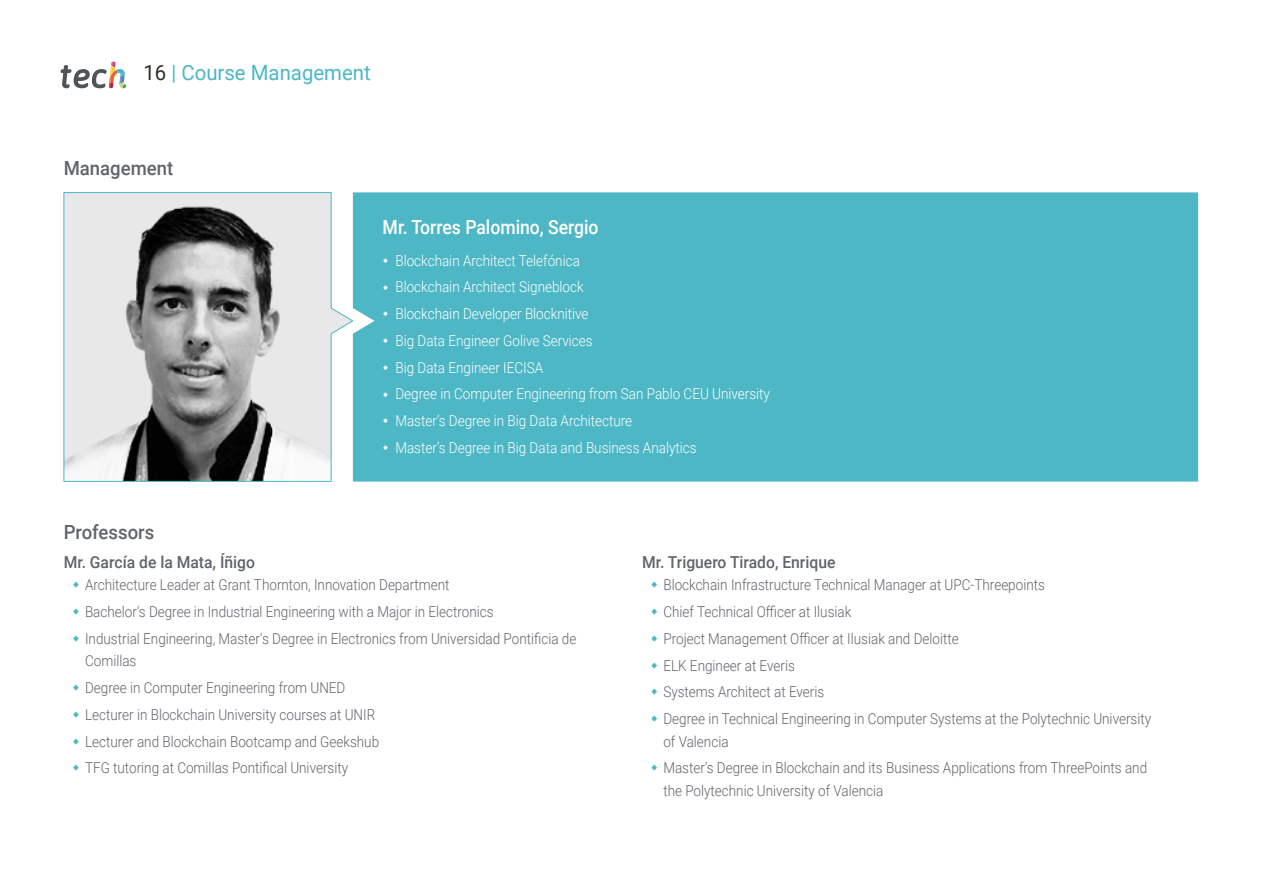
<style>
.page{position:relative;width:1263px;height:893px;background:#fff}
.page>*{position:absolute;margin:0;border:0;box-sizing:border-box;transform-origin:0 0}
.t1{font:21px "Roboto";color:#4db7c5}
.t2{font:500 19.5px "Roboto";color:#fff;scale:.9 1}
.t3{font:500 19.5px "Roboto";color:#61646a;scale:.95 1}
.t4{font:500 16.5px "Roboto";color:#61646a;scale:.95 1}
.t5{font:300 15px/26.7px "Roboto";color:#61646a;scale:.9 1}
.t6{font:300 15px/26.7px "Roboto";color:#fff;scale:.9 1}
.s1{color:#312e20}
</style>
<div class="page">
<svg style="left:61px;top:62px;width:65px;height:27px"></svg>
<div style="left:353px;top:192px;width:845px;height:290px;background:#4db7c5"></div>
<svg style="left:64px;top:192px;width:289px;height:290px"></svg>
<svg style="left:384px;top:258px;width:4px;height:5px"></svg>
<svg style="left:384px;top:285px;width:4px;height:5px"></svg>
<svg style="left:384px;top:311px;width:4px;height:5px"></svg>
<svg style="left:384px;top:338px;width:4px;height:5px"></svg>
<svg style="left:384px;top:365px;width:4px;height:5px"></svg>
<svg style="left:384px;top:392px;width:4px;height:5px"></svg>
<svg style="left:384px;top:418px;width:4px;height:5px"></svg>
<svg style="left:384px;top:445px;width:4px;height:5px"></svg>
<h1 class="t1" style="left:144px;top:57px;width:229px"><span class="s1">16</span> | Course Management</h1>
<h2 class="t3" style="left:64px;top:155px;width:117px">Management</h2>
<h2 class="t3" style="left:64px;top:518px;width:97px">Professors</h2>
<h2 class="t2" style="left:383px;top:213px;width:241px">Mr. Torres Palomino, Sergio</h2>
<p class="t6" style="left:395px;top:246px;width:418px">Blockchain Architect Telefónica<br>Blockchain Architect Signeblock<br>Blockchain Developer Blocknitive<br>Big Data Engineer Golive Services<br>Big Data Engineer IECISA<br>Degree in Computer Engineering from San Pablo CEU University Master’s Degree in Big Data Architecture<br>Master’s Degree in Big Data and Business Analytics</p>
<p class="t4" style="left:64px;top:551px;width:203px">Mr. García de la Mata, Íñigo</p>
<p class="t5" style="left:85px;top:571px;width:547px">Architecture Leader at Grant Thornton, Innovation Department<br>Bachelor's Degree in Industrial Engineering with a Major in Electronics<br>Industrial Engineering, Master's Degree in Electronics from Universidad Pontificia de</p>
<p class="t5" style="left:85px;top:647px;width:328px">Comillas<br>Degree in Computer Engineering from UNED Lecturer in Blockchain University courses at UNIR Lecturer and Blockchain Bootcamp and Geekshub TFG tutoring at Comillas Pontifical University</p>
<p class="t4" style="left:642px;top:551px;width:205px">Mr. Triguero Tirado, Enrique</p>
<p class="t5" style="left:663px;top:571px;width:543px">Blockchain Infrastructure Technical Manager at UPC-Threepoints<br>Chief Technical Officer at Ilusiak<br>Project Management Officer at Ilusiak and Deloitte<br>ELK Engineer at Everis<br>Systems Architect at Everis<br>Degree in Technical Engineering in Computer Systems at the Polytechnic University</p>
<p class="t5" style="left:663px;top:727px;width:539px">of Valencia<br>Master’s Degree in Blockchain and its Business Applications from ThreePoints and</p>
<p class="t5" style="left:663px;top:777px;width:246px">the Polytechnic University of Valencia</p>
</div>
